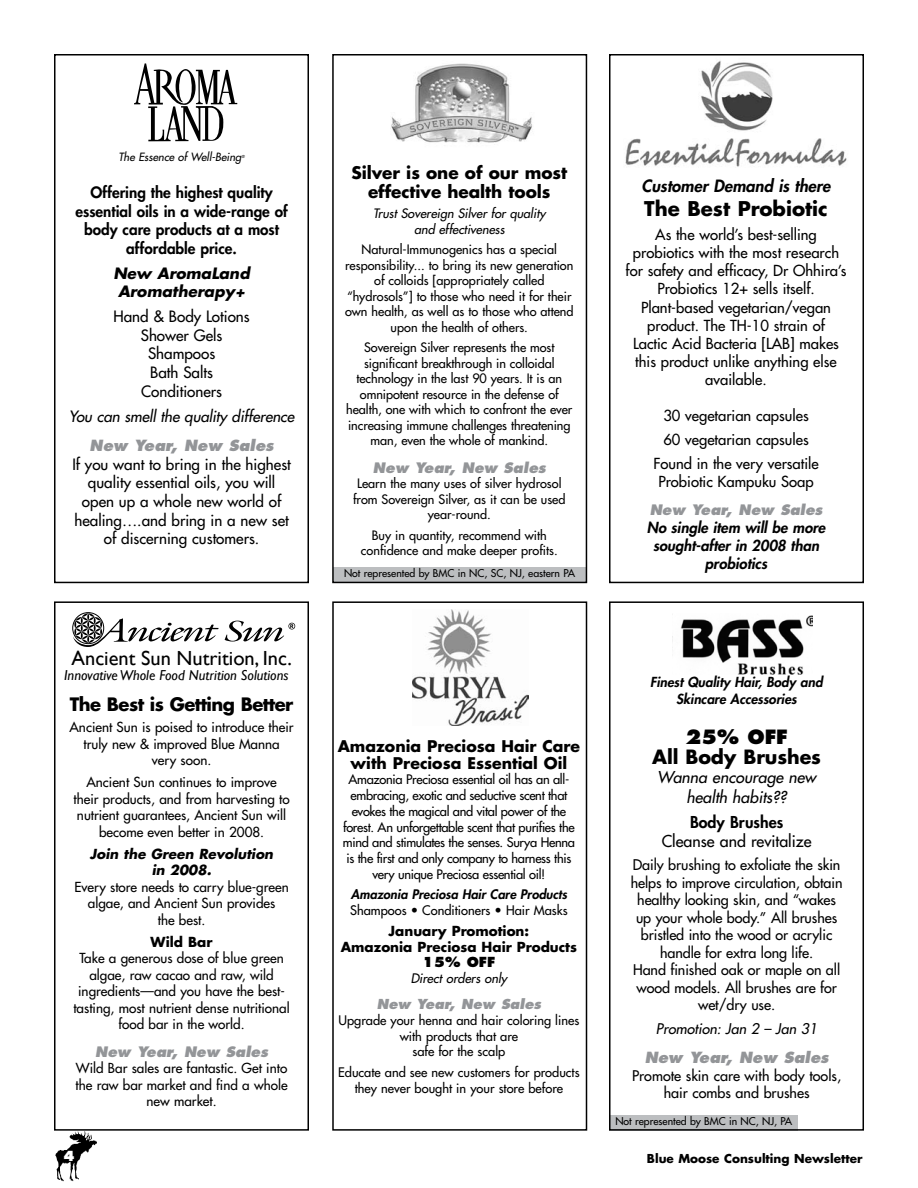
<style>
.page{position:relative;width:918px;height:1188px;background:#fff}
.page>*{position:absolute;margin:0;border:0;box-sizing:border-box;transform-origin:0 0}
.t1{font:20.4px "Gill Sans";color:#000}
.t2{font:700 19.8px "Futura";color:#000}
.t3{font:700 19.2px "Futura";letter-spacing:-.005em;color:#000}
.t4{font:800 19.2px "Futura";color:#000}
.t5{font:700 18px "Futura";letter-spacing:-.03em;color:#000}
.t6{font:700 16.95px/18.3px "Futura";letter-spacing:-.005em;color:#000;text-align:center}
.t7{font:italic 800 16.5px "Futura";color:#000}
.t8{font:italic 15.9px/19.2px "Futura";color:#000;text-align:center}
.t9{font:15.9px "Futura";color:#000}
.t10{font:800 15.9px "Futura";color:#000}
.t11{font:700 15.75px/17.1px "Futura";color:#000;text-align:center}
.t12{font:15.3px/18.6px "Futura";color:#000;text-align:center}
.t13{font:800 15.3px/18.6px "Futura";color:#000;text-align:center}
.t14{font:italic 15.3px "Futura";letter-spacing:-.005em;color:#000}
.t15{font:italic 700 15.3px/18.6px "Futura";color:#000}
.t16{font:italic 800 15px "Futura";color:#939598}
.t17{font:14.85px/18.1px "Futura";color:#000;text-align:center}
.t18{font:italic 800 14.85px/18.1px "Futura";color:#000;text-align:center}
.t19{font:14.4px/17.5px "Futura";letter-spacing:-.005em;color:#000;text-align:center}
.t20{font:italic 14.4px "Gill Sans";color:#000}
.t21{font:italic 14.4px "Futura";color:#000}
.t22{font:italic 800 14.1px "Futura";color:#939598}
.t23{font:13.5px/16.5px "Futura";color:#000;text-align:center}
.t24{font:700 13.5px/15.8px "Futura";color:#000;text-align:center}
.t25{font:italic 800 13.5px/16.5px "Futura";color:#000;text-align:center}
.t26{font:italic 700 13.5px/16.5px "Futura";color:#000;text-align:center}
.t27{font:800 13.5px "Futura";color:#000}
.t28{font:800 13.5px "Futura";color:#fff}
.t29{font:italic 800 13.35px "Futura";color:#939598}
.t30{font:12.9px/15.8px "Futura";letter-spacing:-.025em;color:#000;text-align:center}
.t31{font:12.9px/15.8px "Futura";color:#000;text-align:center}
.t32{font:italic 800 12.9px "Futura";color:#000}
.t33{font:italic 12.9px "Futura";color:#000}
.t34{font:12.6px/15.5px "Futura";color:#000;text-align:center}
.t35{font:italic 12.6px/15.5px "Futura";color:#000;text-align:center}
.t36{font:700 12px "Futura";color:#000}
.t37{font:italic 11.1px "Futura";color:#000}
.t38{font:10.5px "Futura";color:#000}
.t39{font:italic 4.05px "Futura";color:#000}
</style>
<div class="page">
<div style="left:610px;top:1115px;width:188px;height:15px;background:#bcbec0"></div>
<div style="left:609px;top:601px;width:255px;height:530px;border:2px solid #000"></div>
<div style="left:609px;top:54px;width:255px;height:529px;border:2px solid #000"></div>
<div style="left:333px;top:567px;width:253px;height:15px;background:#bcbec0"></div>
<div style="left:332px;top:601px;width:255px;height:530px;border:2px solid #000"></div>
<div style="left:54px;top:601px;width:255px;height:530px;border:2px solid #000"></div>
<img style="left:625px;top:60px;width:222px;height:107px">
<img style="left:54px;top:1129px;width:50px;height:53px">
<img style="left:681px;top:615px;width:131px;height:60px">
<div style="left:54px;top:54px;width:255px;height:529px;border:2px solid #000"></div>
<svg style="left:134px;top:63px;width:103px;height:79px"></svg>
<div style="left:332px;top:54px;width:255px;height:529px;border:2px solid #000"></div>
<img style="left:390px;top:63px;width:142px;height:80px">
<img style="left:413px;top:610px;width:116px;height:116px">
<svg style="left:73px;top:613px;width:146px;height:34px"></svg>
<div style="left:73px;top:612px;width:31px;height:32px;border:1px solid #000;border-radius:50%"></div>
<svg style="left:225px;top:621px;width:70px;height:21px"></svg>
<p class="t37" style="left:119px;top:150px;width:124px">The Essence of Well-Being</p>
<p class="t39" style="left:241px;top:154px;width:5px">®</p>
<p class="t13" style="left:75px;top:183px;width:214px">Offering the highest quality essential oils in a wide-range of body care products at a most affordable price.</p>
<p class="t15" style="left:113px;top:263px;width:138px">New AromaLand<br>Aromatherapy+</p>
<p class="t12" style="left:113px;top:307px;width:138px">Hand &amp; Body Lotions<br>Shower Gels<br>Shampoos<br>Bath Salts<br>Conditioners</p>
<p class="t14" style="left:69px;top:406px;width:227px">You can smell the quality difference</p>
<p class="t16" style="left:90px;top:436px;width:186px">New Year, New Sales</p>
<p class="t12" style="left:72px;top:455px;width:220px">If you want to bring in the highest quality essential oils, you will open up a whole new world of healing….and bring in a new set of discerning customers.</p>
<h1 class="t1" style="left:72px;top:646px;width:222px">Ancient Sun Nutrition, Inc.</h1>
<p class="t20" style="left:64px;top:667px;width:226px">InnovativeWhole Food Nutrition Solutions</p>
<h3 class="t5" style="left:70px;top:691px;width:225px">The Best is Getting Better</h3>
<p class="t23" style="left:70px;top:719px;width:226px">Ancient Sun is poised to introduce their truly new &amp; improved Blue Manna<br>very soon.</p>
<p class="t23" style="left:73px;top:774px;width:218px">Ancient Sun continues to improve their products, and from harvesting to nutrient guarantees, Ancient Sun will become even better in 2008.</p>
<p class="t26" style="left:90px;top:845px;width:185px">Join the Green Revolution in 2008.</p>
<p class="t23" style="left:74px;top:878px;width:216px">Every store needs to carry blue-green algae, and Ancient Sun provides<br>the best.</p>
<p class="t24" style="left:151px;top:933px;width:63px">Wild Bar</p>
<p class="t23" style="left:73px;top:950px;width:218px">Take a generous dose of blue green algae, raw cacao and raw, wild ingredients—and you have the best&shy;tasting, most nutrient dense nutritional food bar in the world.</p>
<p class="t22" style="left:95px;top:1043px;width:174px">New Year, New Sales</p>
<p class="t23" style="left:76px;top:1060px;width:214px">Wild Bar sales are fantastic. Get into the raw bar market and find a whole new market.</p>
<h3 class="t6" style="left:351px;top:163px;width:217px">Silver is one of our most effective health tools</h3>
<p class="t35" style="left:373px;top:206px;width:174px">Trust Sovereign Silver for quality and effectiveness</p>
<p class="t34" style="left:345px;top:242px;width:230px">Natural-Immunogenics has a special responsibility... to bring its new generation of colloids [appropriately called “hydrosols”] to those who need it for their own health, as well as to those who attend upon the health of others.</p>
<p class="t34" style="left:346px;top:340px;width:228px">Sovereign Silver represents the most significant breakthrough in colloidal technology in the last 90 years. It is an omnipotent resource in the defense of health, one with which to confront the ever increasing immune challenges threatening man, even the whole of mankind.</p>
<p class="t22" style="left:373px;top:459px;width:174px">New Year, New Sales</p>
<p class="t34" style="left:353px;top:476px;width:214px">Learn the many uses of silver hydrosol from Sovereign Silver, as it can be used year-round.</p>
<p class="t34" style="left:361px;top:527px;width:198px">Buy in quantity, recommend with confidence and make deeper profits.</p>
<p class="t38" style="left:344px;top:566px;width:233px">Not represented by BMC in NC, SC, NJ, eastern PA</p>
<h3 class="t7" style="left:642px;top:175px;width:190px">Customer Demand is there</h3>
<h2 class="t2" style="left:644px;top:195px;width:185px">The Best Probiotic</h2>
<p class="t17" style="left:626px;top:225px;width:222px">As the world’s best-selling probiotics with the most research for safety and efficacy, Dr Ohhira’s<br>Probiotics 12+ sells itself.<br>Plant-based vegetarian/vegan product. The TH-10 strain of<br>Lactic Acid Bacteria [LAB] makes this product unlike anything else available.</p>
<p class="t17" style="left:653px;top:403px;width:167px;line-height:24.2px">30 vegetarian capsules<br>60 vegetarian capsules<br>Found in the very versatile</p>
<p class="t17" style="left:658px;top:473px;width:157px">Probiotic Kampuku Soap</p>
<p class="t22" style="left:650px;top:501px;width:174px">New Year, New Sales</p>
<p class="t18" style="left:647px;top:518px;width:180px">No single item will be more sought-after in 2008 than probiotics</p>
<p class="t11" style="left:338px;top:737px;width:244px">Amazonia Preciosa Hair Care with Preciosa Essential Oil</p>
<p class="t30" style="left:343px;top:772px;width:234px">Amazonia Preciosa essential oil has an all&shy;embracing, exotic and seductive scent that evokes the magical and vital power of the forest. An unforgettable scent that purifies the mind and stimulates the senses. Surya Henna is the first and only company to harness this very unique Preciosa essential oil!</p>
<p class="t32" style="left:351px;top:886px;width:218px">Amazonia Preciosa Hair Care Products</p>
<p class="t31" style="left:350px;top:902px;width:219px">Shampoos • Conditioners • Hair Masks</p>
<p class="t24" style="left:341px;top:923px;width:238px">January Promotion:<br>Amazonia Preciosa Hair Products</p>
<p class="t27" style="left:423px;top:954px;width:74px">15% off</p>
<p class="t33" style="left:411px;top:970px;width:98px">Direct orders only</p>
<p class="t29" style="left:377px;top:996px;width:166px">New Year, New Sales</p>
<p class="t31" style="left:339px;top:1012px;width:242px">Upgrade your henna and hair coloring lines with products that are<br>safe for the scalp</p>
<p class="t31" style="left:338px;top:1065px;width:243px">Educate and see new customers for products they never bought in your store before</p>
<p class="t25" style="left:650px;top:674px;width:174px">Finest Quality Hair, Body and<br>Skincare Accessories</p>
<h3 class="t4" style="left:685px;top:725px;width:104px">25% off</h3>
<h3 class="t3" style="left:652px;top:744px;width:171px">All Body Brushes</h3>
<p class="t8" style="left:657px;top:768px;width:160px">Wanna encourage new health habits??</p>
<p class="t10" style="left:690px;top:811px;width:95px">Body Brushes</p>
<p class="t9" style="left:662px;top:830px;width:151px">Cleanse and revitalize</p>
<p class="t19" style="left:631px;top:856px;width:213px">Daily brushing to exfoliate the skin helps to improve circulation, obtain healthy looking skin, and “wakes up your whole body.” All brushes bristled into the wood or acrylic handle for extra long life.<br>Hand finished oak or maple on all wood models. All brushes are for wet/dry use.</p>
<p class="t21" style="left:656px;top:1019px;width:163px">Promotion: Jan 2 – Jan 31</p>
<p class="t16" style="left:645px;top:1048px;width:185px">New Year, New Sales</p>
<p class="t19" style="left:632px;top:1066px;width:211px">Promote skin care with body tools, hair combs and brushes</p>
<p class="t38" style="left:615px;top:1114px;width:178px">Not represented by BMC in NC, NJ, PA</p>
<p class="t28" style="left:64px;top:1147px;width:13px">4</p>
<p class="t36" style="left:647px;top:1150px;width:217px">Blue Moose Consulting Newsletter</p>
</div>
